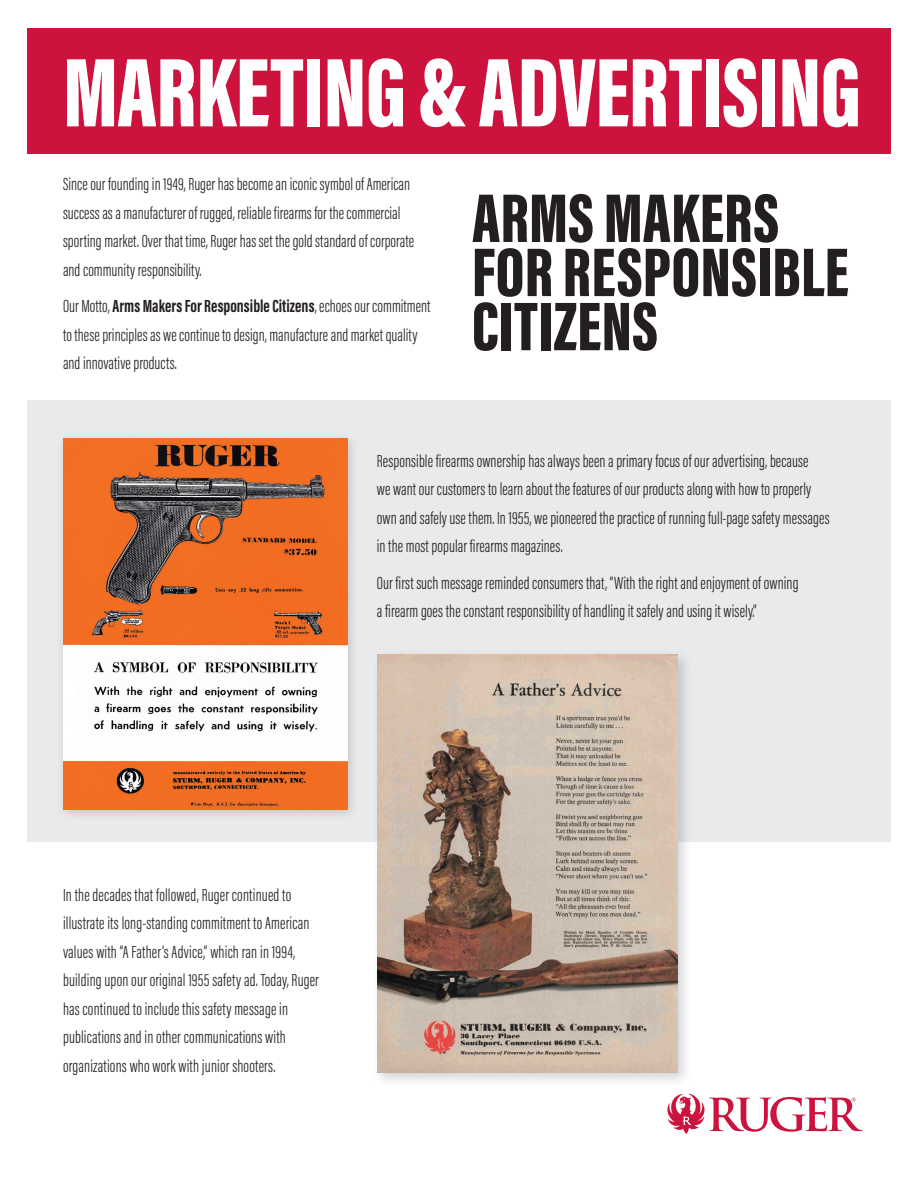
<style>
.page{position:relative;width:918px;height:1188px;background:#fff}
.page>*{position:absolute;margin:0;border:0;box-sizing:border-box;transform-origin:0 0}
.t1{font:900 100.5px "Acumin Pro Extra Cond";letter-spacing:-.005em;color:#fff}
.t2{font:900 70.95px/54.2px "Acumin Pro Extra Cond";letter-spacing:.005em;color:#231f20}
.t3{font:300 18px/28.5px "Acumin Pro Extra Cond";letter-spacing:.005em;color:#231f20}
.s1{font-weight:700}
</style>
<div class="page">
<div style="left:27px;top:400px;width:864px;height:442px;background:#e9eaeb"></div>
<div style="left:27px;top:28px;width:864px;height:125px;background:#cd123d"></div>
<svg style="left:667px;top:1094px;width:196px;height:40px"></svg>
<div style="left:55px;top:431px;width:305px;height:391px;background:#231f20;opacity:.2"></div>
<img style="left:63px;top:439px;width:284px;height:370px">
<div style="left:371px;top:649px;width:322px;height:440px;background:#231f20;opacity:.2"></div>
<img style="left:377px;top:655px;width:300px;height:418px">
<p class="t1" style="left:63px;top:31px;width:800px">MARKETING &amp; ADVERTISING</p>
<p class="t3" style="left:63px;top:170px;width:353px">Since our founding in 1949, Ruger has become an iconic symbol of American success as a manufacturer of rugged, reliable firearms for the commercial sporting market. Over that time, Ruger has set the gold standard of corporate and community responsibility.</p>
<p class="t3" style="left:63px;top:292px;width:369px">Our Motto, <span class="s1">Arms Makers For Responsible Citizens</span>, echoes our commitment to these principles as we continue to design, manufacture and market quality and innovative products.</p>
<p class="t2" style="left:472px;top:190px;width:378px">ARMS MAKERS<br>FOR RESPONSIBLE<br>CITIZENS</p>
<p class="t3" style="left:377px;top:447px;width:454px">Responsible firearms ownership has always been a primary focus of our advertising, because<br>we want our customers to learn about the features of our products along with how to properly own and safely use them. In 1955, we pioneered the practice of running full-page safety messages in the most popular firearms magazines.</p>
<p class="t3" style="left:377px;top:569px;width:423px">Our first such message reminded consumers that, “With the right and enjoyment of owning a firearm goes the constant responsibility of handling it safely and using it wisely.”</p>
<p class="t3" style="left:63px;top:880px;width:258px">In the decades that followed, Ruger continued to illustrate its long-standing commitment to American values with “A Father’s Advice,” which ran in 1994, building upon our original 1955 safety ad. Today, Ruger has continued to include this safety message in publications and in other communications with organizations who work with junior shooters.</p>
</div>
